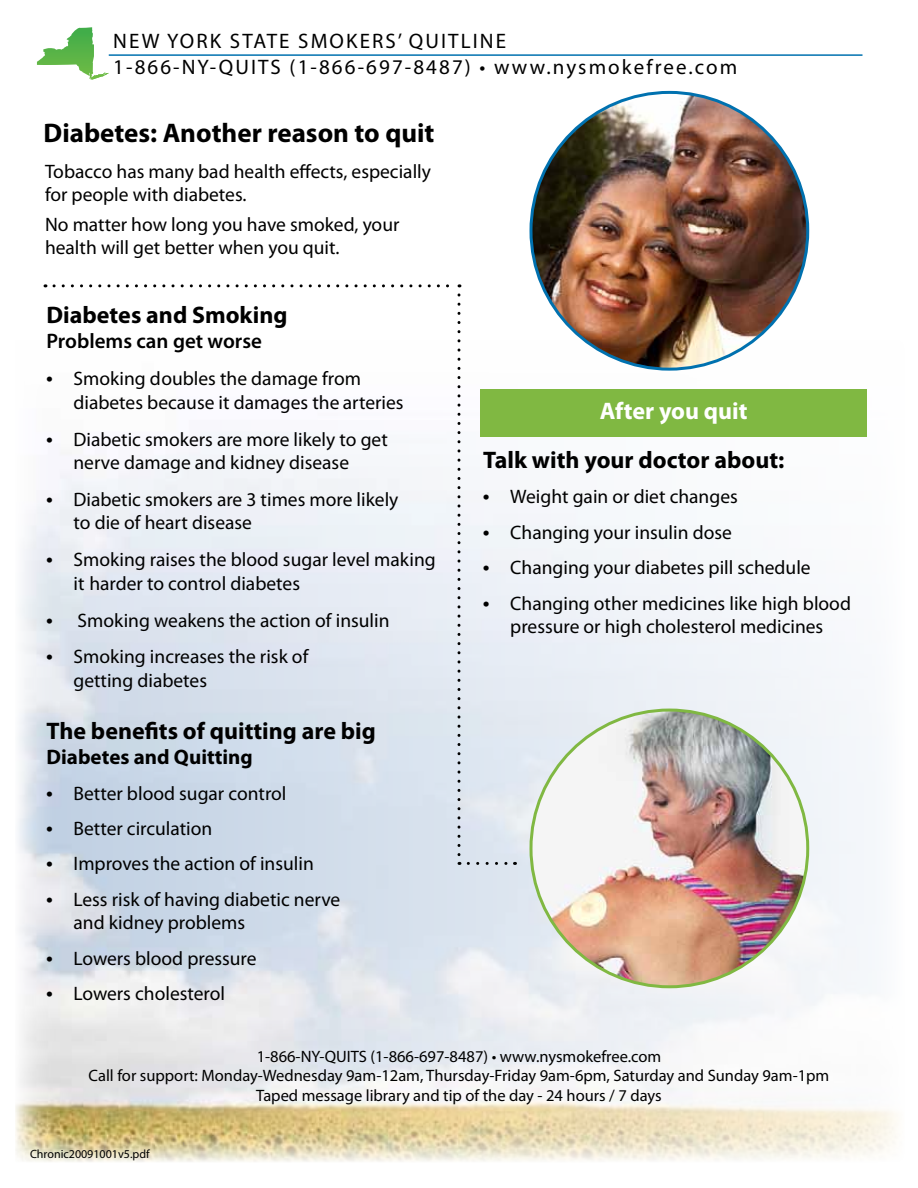
<style>
.page{position:relative;width:918px;height:1188px;background:#fff}
.page>*{position:absolute;margin:0;border:0;box-sizing:border-box;transform-origin:0 0}
.t1{font:700 27px "Myriad Pro";color:#000}
.t2{font:700 24px "Myriad Pro";color:#000}
.t3{font:700 24px "Myriad Pro";color:#fff}
.t4{font:21px/25.8px "Myriad Pro";letter-spacing:.1em;color:#000}
.t5{font:600 21px "Myriad Pro";color:#000}
.t6{font:700 21px "Myriad Pro";color:#000}
.t7{font:19.5px/23.4px "Myriad Pro";color:#000}
.t8{font:16.5px/19.8px "Myriad Pro";color:#000;text-align:center}
.t9{font:12px "Myriad Pro";color:#000}
.s1{font-family:"Times";font-size:18px}
</style>
<div class="page">
<img style="left:15px;top:340px;width:882px;height:822px">
<svg style="left:37px;top:27px;width:72px;height:53px"></svg>
<hr style="left:109px;top:54px;width:753px;height:2px;background:#0071af">
<div style="left:480px;top:389px;width:387px;height:48px;background:#80b842"></div>
<img style="left:531px;top:92px;width:277px;height:277px;border-radius:138px">
<img style="left:531px;top:710px;width:277px;height:277px;border-radius:138px">
<svg style="left:54px;top:284px;width:406px;height:3px"></svg>
<svg style="left:458px;top:295px;width:2px;height:570px"></svg>
<svg style="left:468px;top:862px;width:47px;height:3px"></svg>
<p class="t4" style="left:113px;top:28px;width:626px">NEW YORK STATE SMOKERS’ QUITLINE<br>1-866-NY-QUITS (1-866-697-8487) • www.nysmokefree.com</p>
<h1 class="t1" style="left:44px;top:115px;width:392px">Diabetes: Another reason to quit</h1>
<p class="t7" style="left:45px;top:159px;width:388px">Tobacco has many bad health effects, especially for people with diabetes.</p>
<p class="t7" style="left:45px;top:212px;width:356px">No matter how long you have smoked, your health will get better when you quit.</p>
<p class="t2" style="left:46px;top:300px;width:243px">Diabetes and Smoking</p>
<p class="t5" style="left:46px;top:328px;width:217px">Problems can get worse</p>
<p class="t7" style="left:74px;top:367px;width:332px;text-indent:-27px"><span class="s1">•</span> Smoking doubles the damage from diabetes because it damages the arteries</p>
<p class="t7" style="left:74px;top:427px;width:316px;text-indent:-27px"><span class="s1">•</span> Diabetic smokers are more likely to get nerve damage and kidney disease</p>
<p class="t7" style="left:74px;top:487px;width:326px;text-indent:-27px"><span class="s1">•</span> Diabetic smokers are 3 times more likely to die of heart disease</p>
<p class="t7" style="left:74px;top:548px;width:364px;text-indent:-27px"><span class="s1">•</span> Smoking raises the blood sugar level making it harder to control diabetes</p>
<p class="t7" style="left:46px;top:608px;width:345px"><span class="s1">•</span> Smoking weakens the action of insulin</p>
<p class="t7" style="left:74px;top:645px;width:236px;text-indent:-27px"><span class="s1">•</span> Smoking increases the risk of getting diabetes</p>
<p class="t2" style="left:46px;top:715px;width:331px">The benefits of quitting are big</p>
<p class="t6" style="left:46px;top:743px;width:208px">Diabetes and Quitting</p>
<p class="t7" style="left:46px;top:781px;width:242px"><span class="s1">•</span> Better blood sugar control</p>
<p class="t7" style="left:46px;top:817px;width:167px"><span class="s1">•</span> Better circulation</p>
<p class="t7" style="left:46px;top:852px;width:269px"><span class="s1">•</span> Improves the action of insulin</p>
<p class="t7" style="left:74px;top:887px;width:268px;text-indent:-27px"><span class="s1">•</span> Less risk of having diabetic nerve and kidney problems</p>
<p class="t7" style="left:46px;top:946px;width:212px"><span class="s1">•</span> Lowers blood pressure</p>
<p class="t7" style="left:46px;top:982px;width:180px"><span class="s1">•</span> Lowers cholesterol</p>
<p class="t3" style="left:600px;top:396px;width:149px">After you quit</p>
<p class="t2" style="left:483px;top:444px;width:303px">Talk with your doctor about:</p>
<p class="t7" style="left:483px;top:485px;width:256px"><span class="s1">•</span> Weight gain or diet changes</p>
<p class="t7" style="left:483px;top:520px;width:250px"><span class="s1">•</span> Changing your insulin dose</p>
<p class="t7" style="left:483px;top:556px;width:329px"><span class="s1">•</span> Changing your diabetes pill schedule</p>
<p class="t7" style="left:483px;top:591px;width:369px;text-align:center"><span class="s1">•</span> Changing other medicines like high blood pressure or high cholesterol medicines</p>
<p class="t8" style="left:89px;top:1046px;width:742px">1-866-NY-QUITS (1-866-697-8487) • www.nysmokefree.com<br>Call for support: Monday-Wednesday 9am-12am, Thursday-Friday 9am-6pm, Saturday and Sunday 9am-1pm<br>Taped message library and tip of the day - 24 hours / 7 days</p>
<p class="t9" style="left:30px;top:1146px;width:121px">Chronic20091001v5.pdf</p>
</div>
